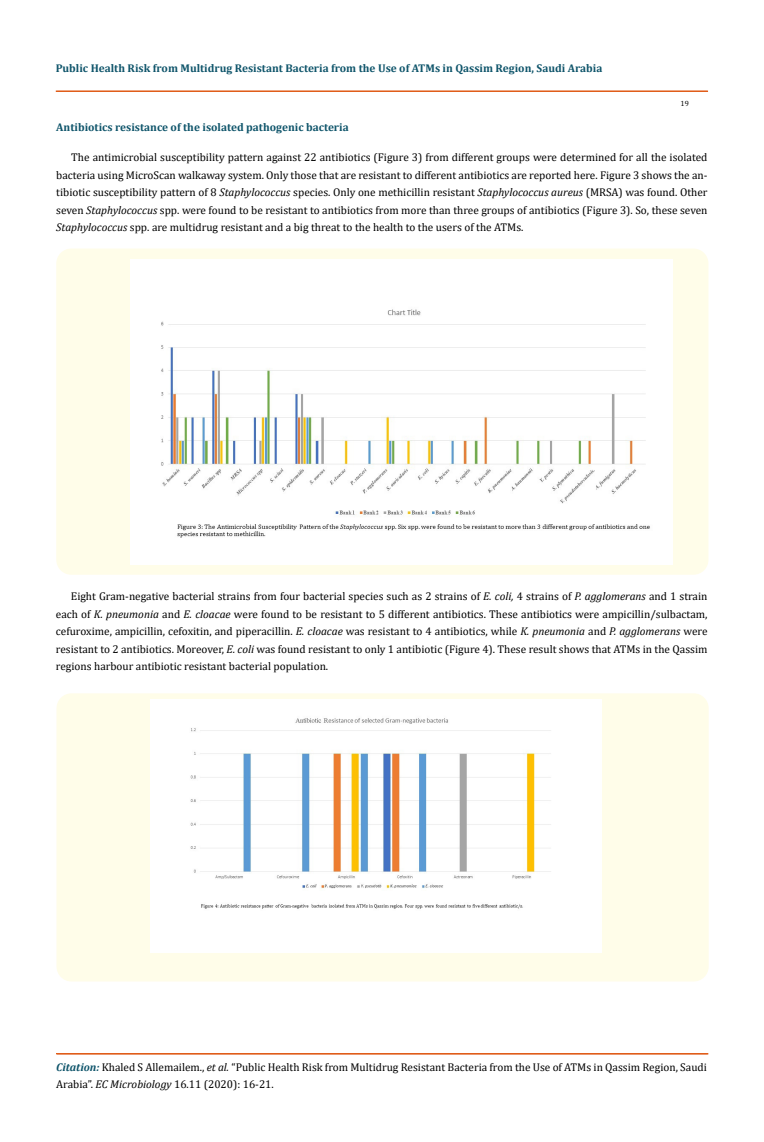
<style>
.page{position:relative;width:764px;height:1142px;background:#fff}
.page>*{position:absolute;margin:0;border:0;box-sizing:border-box;transform-origin:0 0}
.t1{font:11.25px/17.5px "Cambria";color:#000;text-align:justify}
.t2{font:700 11.25px "Cambria";color:#0e546a}
.t3{font:7.5px "Cambria";color:#000}
.s1{font-style:italic}
.s2{font-weight:700;font-style:italic;color:#0e546a}
</style>
<div class="page">
<div style="left:56px;top:91px;width:651px;height:1px;border:1px solid #e05d1a"></div>
<div style="left:56px;top:1053px;width:652px;height:1px;border:1px solid #e05d1a"></div>
<div style="left:56px;top:693px;width:652px;height:288px;background:#fffde9;border-radius:15px"></div>
<img style="left:151px;top:699px;width:450px;height:253px">
<div style="left:56px;top:248px;width:652px;height:326px;background:#fffde9;border-radius:15px"></div>
<img style="left:131px;top:259px;width:541px;height:305px">
<p class="t2" style="left:56px;top:60px;width:548px">Public Health Risk from Multidrug Resistant Bacteria from the Use of ATMs in Qassim Region, Saudi Arabia</p>
<p class="t3" style="left:680px;top:98px;width:10px">19</p>
<p class="t2" style="left:56px;top:119px;width:294px">Antibiotics resistance of the isolated pathogenic bacteria</p>
<p class="t1" style="left:56px;top:148px;width:653px;text-indent:15px">The antimicrobial susceptibility pattern against 22 antibiotics (Figure 3) from different groups were determined for all the isolated bacteria using MicroScan walkaway system. Only those that are resistant to different antibiotics are reported here. Figure 3 shows the an&shy;tibiotic susceptibility pattern of 8 <span class="s1">Staphylococcus</span> species. Only one methicillin resistant <span class="s1">Staphylococcus aureus</span> (MRSA) was found. Other seven <span class="s1">Staphylococcus</span> spp. were found to be resistant to antibiotics from more than three groups of antibiotics (Figure 3). So, these seven <span class="s1">Staphylococcus</span> spp. are multidrug resistant and a big threat to the health to the users of the ATMs.</p>
<p class="t1" style="left:56px;top:587px;width:653px;text-indent:15px">Eight Gram-negative bacterial strains from four bacterial species such as 2 strains of <span class="s1">E. coli,</span> 4 strains of <span class="s1">P. agglomerans</span> and 1 strain each of <span class="s1">K. pneumonia</span> and <span class="s1">E. cloacae</span> were found to be resistant to 5 different antibiotics. These antibiotics were ampicillin/sulbactam, cefuroxime, ampicillin, cefoxitin, and piperacillin. <span class="s1">E. cloacae</span> was resistant to 4 antibiotics, while <span class="s1">K. pneumonia</span> and <span class="s1">P. agglomerans</span> were resistant to 2 antibiotics. Moreover, <span class="s1">E. coli</span> was found resistant to only 1 antibiotic (Figure 4). These result shows that ATMs in the Qassim regions harbour antibiotic resistant bacterial population.</p>
<p class="t1" style="left:56px;top:1057px;width:652px"><span class="s2">Citation:</span> Khaled S Allemailem., <span class="s1">et al.</span> “Public Health Risk from Multidrug Resistant Bacteria from the Use of ATMs in Qassim Region, Saudi<br>Arabia”. <span class="s1">EC Microbiology</span> 16.11 (2020): 16-21.</p>
</div>
